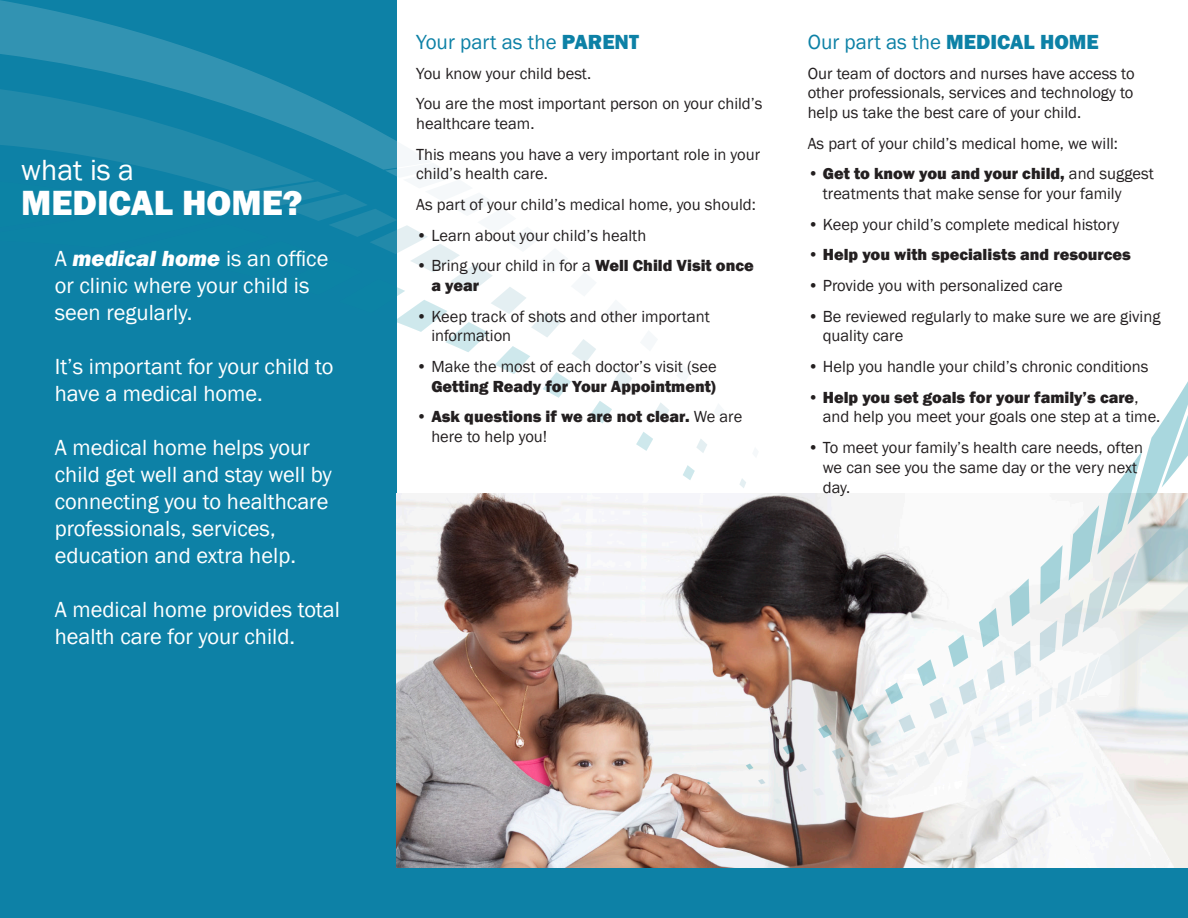
<style>
.page{position:relative;width:1188px;height:918px;background:#fff}
.page>*{position:absolute;margin:0;border:0;box-sizing:border-box;transform-origin:0 0}
.t1{font:800 36px "Franklin Gothic";color:#fff}
.t2{font:30px "Franklin Gothic";color:#fff}
.t3{font:22.5px/27px "Franklin Gothic";color:#fff}
.t4{font:21px "Franklin Gothic";color:#0d81a6}
.t5{font:16.5px/19.8px "Franklin Gothic";color:#231f20}
.t6{font:800 16.5px/19.8px "Franklin Gothic";color:#231f20}
.s1{font-weight:800;font-style:italic}
.s2{font-weight:800}
.s3{font-weight:400}
</style>
<div class="page">
<div style="left:0;top:0;width:397px;height:908px;background:#0d81a6"></div>
<svg style="left:696px;top:439px;width:11px;height:14px"></svg>
<svg style="left:739px;top:478px;width:7px;height:10px"></svg>
<svg style="left:683px;top:465px;width:12px;height:15px"></svg>
<svg style="left:0;top:0;width:293px;height:89px"></svg>
<svg style="left:654px;top:403px;width:15px;height:18px"></svg>
<svg style="left:636px;top:432px;width:17px;height:19px"></svg>
<svg style="left:0;top:89px;width:632px;height:335px"></svg>
<img style="left:397px;top:494px;width:791px;height:374px">
<div style="left:0;top:868px;width:1188px;height:50px;background:#0d81a6"></div>
<svg style="left:1014px;top:640px;width:17px;height:36px"></svg>
<svg style="left:987px;top:660px;width:18px;height:30px"></svg>
<svg style="left:746px;top:764px;width:7px;height:6px"></svg>
<svg style="left:774px;top:799px;width:8px;height:5px"></svg>
<svg style="left:796px;top:764px;width:11px;height:8px"></svg>
<svg style="left:813px;top:788px;width:11px;height:8px"></svg>
<svg style="left:758px;top:779px;width:8px;height:5px"></svg>
<svg style="left:970px;top:725px;width:16px;height:22px"></svg>
<svg style="left:943px;top:738px;width:17px;height:19px"></svg>
<svg style="left:783px;top:745px;width:11px;height:9px"></svg>
<svg style="left:995px;top:712px;width:16px;height:25px"></svg>
<svg style="left:1018px;top:699px;width:14px;height:28px"></svg>
<svg style="left:914px;top:751px;width:16px;height:16px"></svg>
<svg style="left:883px;top:764px;width:15px;height:13px"></svg>
<svg style="left:849px;top:776px;width:14px;height:11px"></svg>
<svg style="left:899px;top:714px;width:16px;height:19px"></svg>
<svg style="left:885px;top:682px;width:18px;height:22px"></svg>
<svg style="left:852px;top:704px;width:16px;height:17px"></svg>
<svg style="left:832px;top:748px;width:13px;height:11px"></svg>
<svg style="left:930px;top:697px;width:17px;height:22px"></svg>
<svg style="left:866px;top:731px;width:16px;height:15px"></svg>
<svg style="left:818px;top:725px;width:14px;height:13px"></svg>
<svg style="left:1010px;top:579px;width:20px;height:47px"></svg>
<svg style="left:979px;top:608px;width:20px;height:39px"></svg>
<svg style="left:917px;top:659px;width:19px;height:27px"></svg>
<svg style="left:1039px;top:381px;width:149px;height:336px"></svg>
<svg style="left:948px;top:635px;width:20px;height:32px"></svg>
<svg style="left:959px;top:679px;width:18px;height:26px"></svg>
<p class="t2" style="left:21px;top:151px;width:114px">what is a</p>
<p class="t1" style="left:21px;top:180px;width:283px">MEDICAL HOME?</p>
<p class="t3" style="left:55px;top:245px;width:275px">A <span class="s1">medical home</span> is an office or clinic where your child is seen regularly.</p>
<p class="t3" style="left:55px;top:353px;width:280px">It’s important for your child to have a medical home.</p>
<p class="t3" style="left:55px;top:434px;width:279px">A medical home helps your child get well and stay well by connecting you to healthcare professionals, services, education and extra help.</p>
<p class="t3" style="left:55px;top:596px;width:287px">A medical home provides total health care for your child.</p>
<p class="t4" style="left:416px;top:29px;width:224px">Your part as the <span class="s2">PARENT</span></p>
<p class="t4" style="left:808px;top:29px;width:293px">Our part as the <span class="s2">MEDICAL HOME</span></p>
<p class="t5" style="left:416px;top:63px;width:176px">You know your child best.</p>
<p class="t5" style="left:416px;top:94px;width:348px">You are the most important person on your child’s healthcare team.</p>
<p class="t5" style="left:416px;top:144px;width:345px">This means you have a very important role in your child’s health care.</p>
<p class="t5" style="left:416px;top:195px;width:341px">As part of your child’s medical home, you should:</p>
<p class="t5" style="left:416px;top:225px;width:232px">• Learn about your child’s health</p>
<p class="t6" style="left:431px;top:256px;width:324px;text-indent:-15px"><span class="s3">• Bring your child in for a</span> Well Child Visit once a year</p>
<p class="t5" style="left:431px;top:306px;width:280px;text-indent:-15px">• Keep track of shots and other important information</p>
<p class="t5" style="left:416px;top:357px;width:302px;text-align:right">• Make the most of each doctor’s visit (see<br><span class="s2">Getting Ready for Your Appointment)</span></p>
<p class="t6" style="left:431px;top:407px;width:312px;text-indent:-15px"><span class="s3">•</span> Ask questions if we are not clear. <span class="s3">We are here to help you!</span></p>
<p class="t5" style="left:808px;top:63px;width:328px;text-align:justify">Our team of doctors and nurses have access to other professionals, services and technology to help us take the best care of your child.</p>
<p class="t5" style="left:808px;top:134px;width:312px">As part of your child’s medical home, we will:</p>
<p class="t5" style="left:823px;top:164px;width:332px;text-indent:-15px">• <span class="s2">Get to know you and your child,</span> and suggest treatments that make sense for your family</p>
<p class="t5" style="left:808px;top:215px;width:313px">• Keep your child’s complete medical history</p>
<p class="t6" style="left:808px;top:245px;width:325px"><span class="s3">•</span> Help you with specialists and resources</p>
<p class="t5" style="left:808px;top:276px;width:257px">• Provide you with personalized care</p>
<p class="t5" style="left:823px;top:306px;width:339px;text-indent:-15px">• Be reviewed regularly to make sure we are giving quality care</p>
<p class="t5" style="left:808px;top:357px;width:342px">• Help you handle your child’s chronic conditions</p>
<p class="t5" style="left:823px;top:387px;width:339px;text-indent:-15px">• <span class="s2">Help you set goals for your family’s care</span>, and help you meet your goals one step at a time.</p>
<p class="t5" style="left:823px;top:438px;width:322px;text-indent:-15px">• To meet your family’s health care needs, often we can see you the same day or the very next day.</p>
</div>
